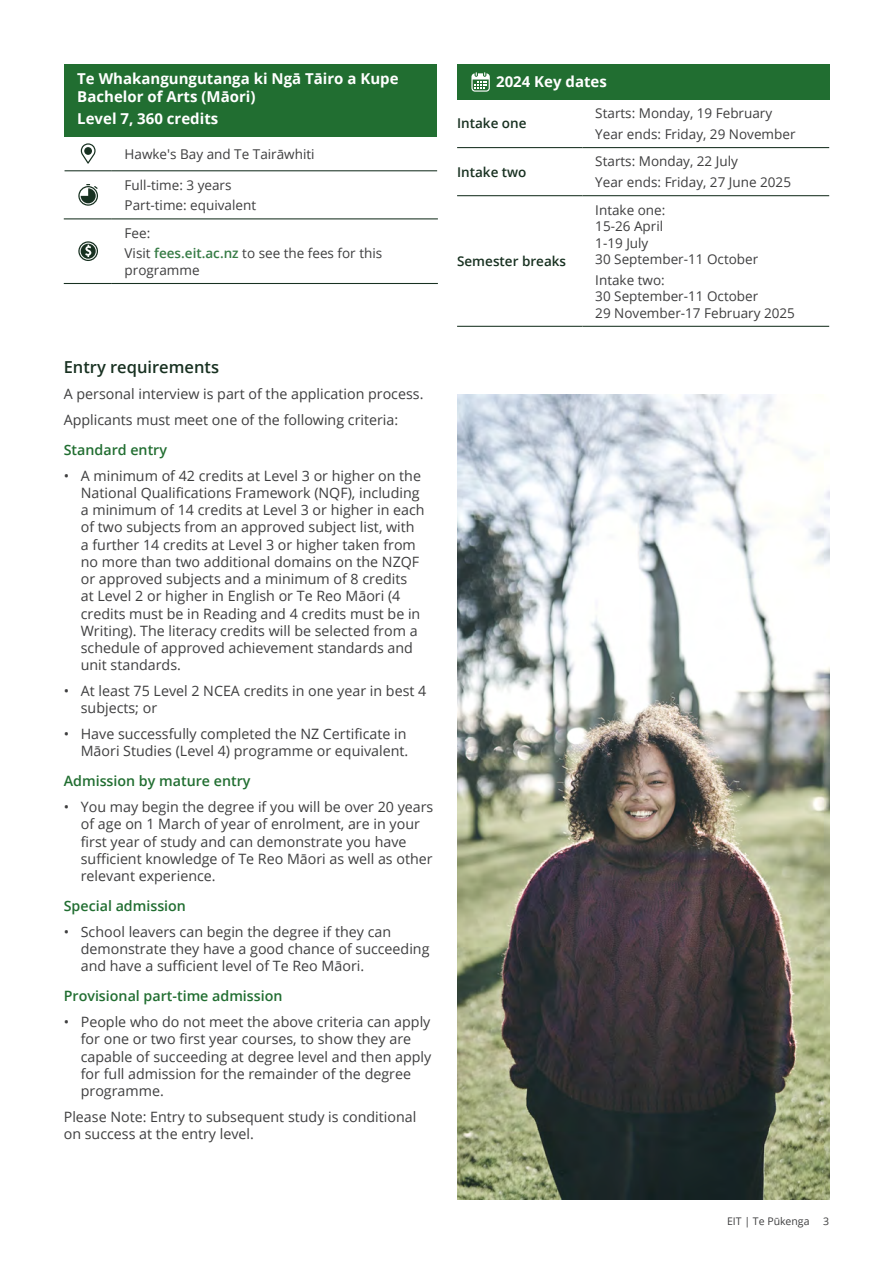
<style>
.page{position:relative;width:893px;height:1263px;background:#fff}
.page>*{position:absolute;margin:0;border:0;box-sizing:border-box;transform-origin:0 0}
.t1{font:600 16.5px "Open Sans";color:#183121}
.t2{font:700 15px/18px "Open Sans";color:#fff}
.t3{font:14.25px/17.2px "Open Sans";color:#3e3e3f}
.t4{font:600 14.25px "Open Sans";color:#216e31}
.t5{font:13.5px/16.5px "Open Sans";color:#3e3e3f}
.t6{font:600 13.5px "Open Sans";color:#183121}
.t7{font:10.5px "Open Sans";color:#3e3e3f}
.s1{font-weight:600;color:#377c46}
</style>
<div class="page">
<img style="left:457px;top:394px;width:372px;height:805px">
<div style="left:65px;top:64px;width:372px;height:73px;background:#216e31"></div>
<hr style="left:65px;top:170px;width:47px;height:1px;background:#183121">
<hr style="left:112px;top:170px;width:325px;height:1px;background:#183121">
<hr style="left:64px;top:218px;width:48px;height:1px;background:#183121">
<hr style="left:112px;top:218px;width:326px;height:1px;background:#183121">
<hr style="left:64px;top:283px;width:48px;height:1px;background:#183121">
<hr style="left:112px;top:283px;width:326px;height:1px;background:#183121">
<svg style="left:81px;top:143px;width:15px;height:21px"></svg>
<svg style="left:78px;top:184px;width:20px;height:22px"></svg>
<svg style="left:78px;top:241px;width:20px;height:20px"></svg>
<div style="left:457px;top:64px;width:372px;height:35px;background:#216e31"></div>
<hr style="left:457px;top:147px;width:126px;height:1px;background:#183121">
<hr style="left:583px;top:147px;width:246px;height:1px;background:#183121">
<hr style="left:457px;top:195px;width:126px;height:1px;background:#183121">
<hr style="left:457px;top:326px;width:126px;height:1px;background:#183121">
<hr style="left:583px;top:195px;width:246px;height:1px;background:#183121">
<hr style="left:583px;top:326px;width:246px;height:1px;background:#183121">
<svg style="left:471px;top:72px;width:19px;height:20px"></svg>
<p class="t2" style="left:77px;top:69px;width:323px">Te Whakangungutanga ki Ngā Tāiro a Kupe<br>Bachelor of Arts (Māori)</p>
<p class="t2" style="left:77px;top:109px;width:143px">Level 7, 360 credits</p>
<p class="t5" style="left:125px;top:145px;width:192px">Hawke's Bay and Te Tairāwhiti</p>
<p class="t5" style="left:125px;top:174px;width:133px;line-height:20.7px">Full-time: 3 years<br>Part-time: equivalent</p>
<p class="t5" style="left:125px;top:222px;width:259px;line-height:20.7px">Fee:<br>Visit <span class="s1">fees.eit.ac.nz</span> to see the fees for this</p>
<p class="t5" style="left:125px;top:261px;width:77px">programme</p>
<p class="t1" style="left:64px;top:356px;width:157px">Entry requirements</p>
<p class="t3" style="left:64px;top:381px;width:361px;line-height:25.8px">A personal interview is part of the application process.<br>Applicants must meet one of the following criteria:</p>
<p class="t4" style="left:64px;top:440px;width:105px">Standard entry</p>
<p class="t3" style="left:81px;top:466px;width:345px;text-indent:-17px">• A minimum of 42 credits at Level 3 or higher on the National Qualifications Framework (NQF), including a minimum of 14 credits at Level 3 or higher in each of two subjects from an approved subject list, with a further 14 credits at Level 3 or higher taken from no more than two additional domains on the NZQF or approved subjects and a minimum of 8 credits<br>at Level 2 or higher in English or Te Reo Māori (4 credits must be in Reading and 4 credits must be in Writing). The literacy credits will be selected from a schedule of approved achievement standards and unit standards.</p>
<p class="t3" style="left:81px;top:682px;width:347px;text-indent:-17px">• At least 75 Level 2 NCEA credits in one year in best 4 subjects; or</p>
<p class="t3" style="left:64px;top:725px;width:346px;text-align:right">• Have successfully completed the NZ Certificate in<br>Māori Studies (Level 4) programme or equivalent.</p>
<p class="t4" style="left:64px;top:771px;width:188px">Admission by mature entry</p>
<p class="t3" style="left:81px;top:798px;width:354px;text-indent:-17px">• You may begin the degree if you will be over 20 years of age on 1 March of year of enrolment, are in your first year of study and can demonstrate you have sufficient knowledge of Te Reo Māori as well as other relevant experience.</p>
<p class="t4" style="left:64px;top:896px;width:124px">Special admission</p>
<p class="t3" style="left:81px;top:923px;width:350px;text-indent:-17px">• School leavers can begin the degree if they can demonstrate they have a good chance of succeeding and have a sufficient level of Te Reo Māori.</p>
<p class="t4" style="left:64px;top:986px;width:220px">Provisional part-time admission</p>
<p class="t3" style="left:81px;top:1013px;width:352px;text-indent:-17px">• People who do not meet the above criteria can apply for one or two first year courses, to show they are capable of succeeding at degree level and then apply for full admission for the remainder of the degree programme.</p>
<p class="t3" style="left:64px;top:1108px;width:354px">Please Note: Entry to subsequent study is conditional on success at the entry level.</p>
<p class="t2" style="left:496px;top:72px;width:112px">2024 Key dates</p>
<p class="t6" style="left:457px;top:114px;width:71px">Intake one</p>
<p class="t5" style="left:595px;top:103px;width:202px;line-height:20.7px">Starts: Monday, 19 February<br>Year ends: Friday, 29 November</p>
<p class="t6" style="left:457px;top:163px;width:71px">Intake two</p>
<p class="t5" style="left:595px;top:151px;width:197px;line-height:20.7px">Starts: Monday, 22 July<br>Year ends: Friday, 27 June 2025</p>
<p class="t6" style="left:457px;top:252px;width:110px">Semester breaks</p>
<p class="t5" style="left:595px;top:201px;width:164px">Intake one:<br>15-26 April<br>1-19 July<br>30 September-11 October</p>
<p class="t5" style="left:595px;top:271px;width:201px">Intake two:<br>30 September-11 October<br>29 November-17 February 2025</p>
<p class="t7" style="left:727px;top:1214px;width:84px">EIT | Te Pūkenga</p>
<p class="t7" style="left:823px;top:1214px;width:8px">3</p>
</div>
